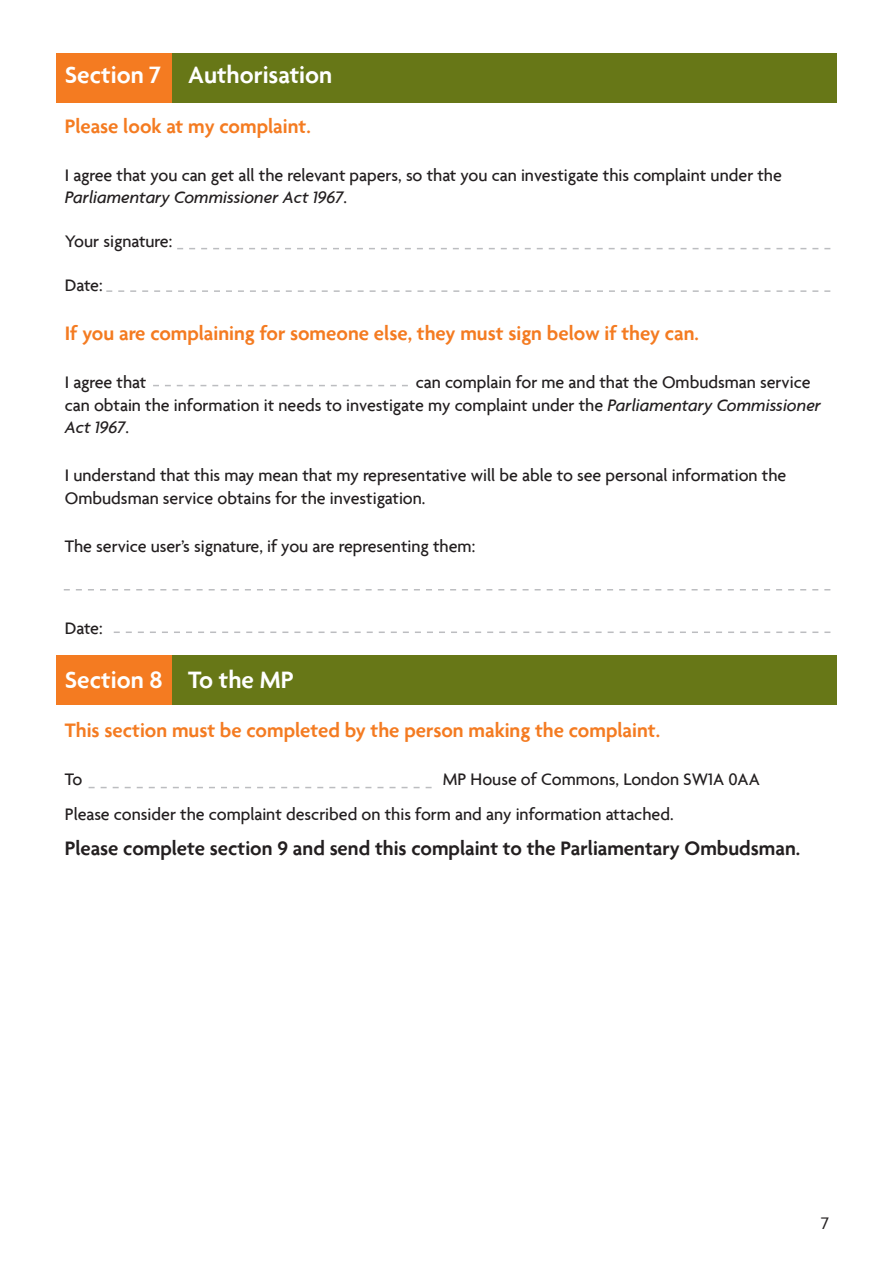
<style>
.page{position:relative;width:893px;height:1263px;background:#fff}
.page>*{position:absolute;margin:0;border:0;box-sizing:border-box;transform-origin:0 0}
.Heading_1{font:600 25.5px "Agenda";color:#fff}
.Form_text{font:600 21px "Agenda";color:#f47b21}
.Form_text-2{font:600 21px "Agenda";color:#231f20}
.Form_text-3{font:500 18px/22.5px "Agenda";color:#231f20}
.t1{font:18px "Agenda";color:#231f20}
.s1{font-style:italic}
</style>
<div class="page">
<div style="left:56px;top:53px;width:781px;height:50px;background:#677717"></div>
<div style="left:56px;top:655px;width:781px;height:49px;background:#677717"></div>
<div style="left:56px;top:53px;width:115px;height:50px;background:#f47b21"></div>
<div style="left:56px;top:655px;width:115px;height:49px;background:#f47b21"></div>
<svg style="left:153px;top:385px;width:255px;height:1px"></svg>
<svg style="left:177px;top:248px;width:653px;height:1px"></svg>
<svg style="left:64px;top:589px;width:766px;height:1px"></svg>
<svg style="left:106px;top:290px;width:724px;height:2px"></svg>
<svg style="left:114px;top:631px;width:716px;height:2px"></svg>
<svg style="left:89px;top:787px;width:343px;height:1px"></svg>
<p class="Heading_1" style="left:65px;top:60px;width:269px">Section 7 Authorisation</p>
<p class="Form_text" style="left:65px;top:113px;width:248px">Please look at my complaint.</p>
<p class="Form_text-3" style="left:65px;top:163px;width:719px">I agree that you can get all the relevant papers, so that you can investigate this complaint under the<br><span class="s1">Parliamentary Commissioner Act 1967</span>.</p>
<p class="Form_text-3" style="left:65px;top:229px;width:109px">Your signature:</p>
<p class="Form_text-3" style="left:65px;top:273px;width:39px">Date:</p>
<p class="Form_text" style="left:65px;top:321px;width:636px">If you are complaining for someone else, they must sign below if they can.</p>
<p class="Form_text-3" style="left:65px;top:371px;width:83px">I agree that</p>
<p class="Form_text-3" style="left:65px;top:371px;width:758px;text-indent:351px">can complain for me and that the Ombudsman service can obtain the information it needs to investigate my complaint under the <span class="s1">Parliamentary Commissioner<br>Act 1967</span>.</p>
<p class="Form_text-3" style="left:65px;top:464px;width:723px">I understand that this may mean that my representative will be able to see personal information the<br>Ombudsman service obtains for the investigation.</p>
<p class="Form_text-3" style="left:65px;top:534px;width:412px">The service user’s signature, if you are representing them:</p>
<p class="Form_text-3" style="left:65px;top:616px;width:39px">Date:</p>
<p class="Heading_1" style="left:65px;top:664px;width:231px">Section 8 To the MP</p>
<p class="Form_text" style="left:65px;top:717px;width:597px">This section must be completed by the person making the complaint.</p>
<p class="Form_text-3" style="left:65px;top:767px;width:19px">To</p>
<p class="Form_text-3" style="left:443px;top:767px;width:319px">MP House of Commons, London SW1A 0AA</p>
<p class="Form_text-3" style="left:65px;top:802px;width:610px">Please consider the complaint described on this form and any information attached.</p>
<p class="Form_text-2" style="left:65px;top:836px;width:737px">Please complete section 9 and send this complaint to the Parliamentary Ombudsman.</p>
<p class="t1" style="left:821px;top:1212px;width:10px">7</p>
</div>
